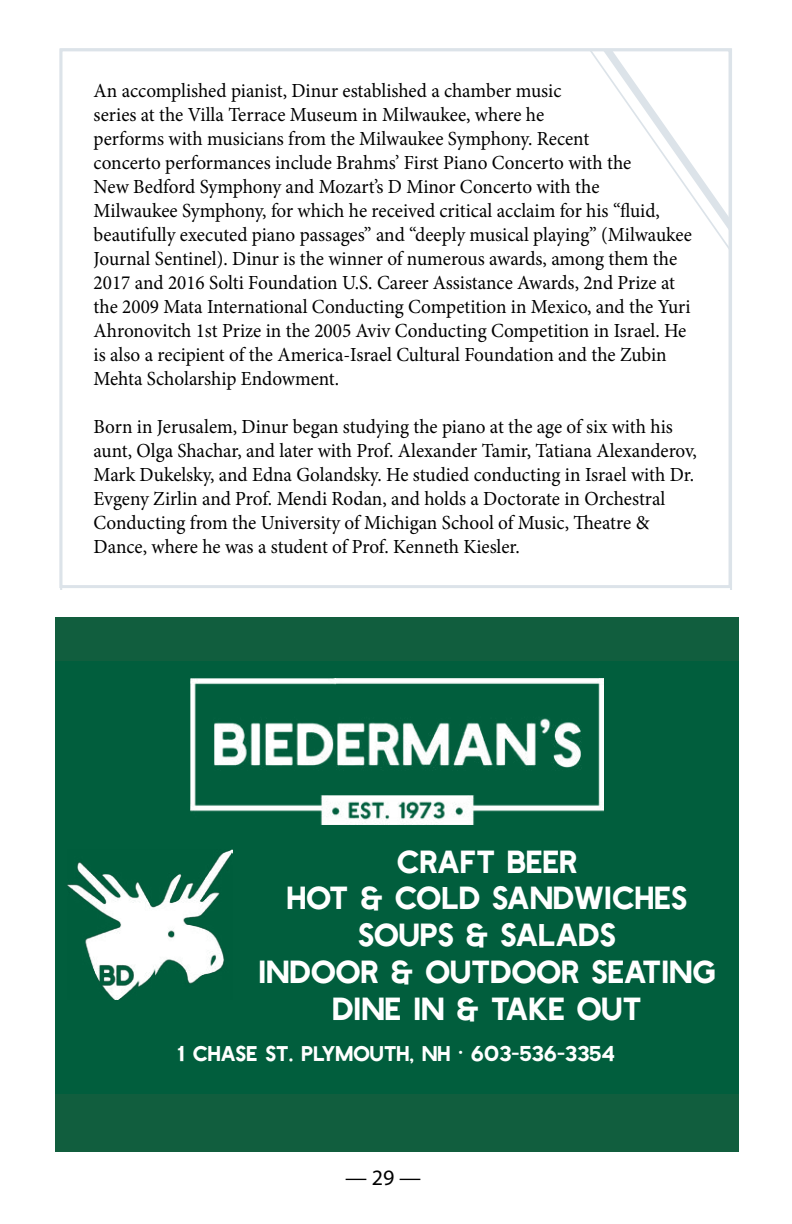
<style>
.page{position:relative;width:792px;height:1224px;background:#fff}
.page>*{position:absolute;margin:0;border:0;box-sizing:border-box;transform-origin:0 0}
.t1{font:29.4px/36.8px "Heinberg";color:#fff;text-align:center}
.t2{font:22px "Myriad";color:#000}
.t3{font:20px/24px "Minion Pro";letter-spacing:-.005em;color:#000;scale:.96 1}
.t4{font:19.6px "Heinberg";color:#fff}
</style>
<div class="page">
<svg style="left:591px;top:52px;width:137px;height:196px"></svg>
<div style="left:59px;top:48px;width:673px;height:540px;border:3px solid #dce3e9"></div>
<div style="left:55px;top:618px;width:684px;height:534px;background:#115e3e"></div>
<div style="left:55px;top:661px;width:684px;height:432px;background:#015e3d"></div>
<img style="left:191px;top:679px;width:413px;height:145px">
<img style="left:68px;top:849px;width:165px;height:151px">
<p class="t3" style="left:94px;top:79px;width:625px">An accomplished pianist, Dinur established a chamber music<br>series at the Villa Terrace Museum in Milwaukee, where he<br>performs with musicians from the Milwaukee Symphony. Recent<br>concerto performances include Brahms’ First Piano Concerto with the<br>New Bedford Symphony and Mozart’s D Minor Concerto with the<br>Milwaukee Symphony, for which he received critical acclaim for his “fluid, beautifully executed piano passages” and “deeply musical playing” (Milwaukee Journal Sentinel). Dinur is the winner of numerous awards, among them the 2017 and 2016 Solti Foundation U.S. Career Assistance Awards, 2nd Prize at the 2009 Mata International Conducting Competition in Mexico, and the Yuri Ahronovitch 1st Prize in the 2005 Aviv Conducting Competition in Israel. He is also a recipient of the America-Israel Cultural Foundation and the Zubin Mehta Scholarship Endowment.</p>
<p class="t3" style="left:94px;top:415px;width:630px">Born in Jerusalem, Dinur began studying the piano at the age of six with his aunt, Olga Shachar, and later with Prof. Alexander Tamir, Tatiana Alexanderov, Mark Dukelsky, and Edna Golandsky. He studied conducting in Israel with Dr.<br>Evgeny Zirlin and Prof. Mendi Rodan, and holds a Doctorate in Orchestral Conducting from the University of Michigan School of Music, Theatre &amp; Dance, where he was a student of Prof. Kenneth Kiesler.</p>
<h1 class="t1" style="left:259px;top:842px;width:459px">CRAFT BEER<br>HOT &amp; COLD SANDWICHES<br>SOUPS &amp; SALADS<br>INDOOR &amp; OUTDOOR SEATING<br>DINE IN &amp; TAKE OUT</h1>
<p class="t4" style="left:179px;top:1039px;width:439px">1 CHASE ST. PLYMOUTH, NH • 603-536-3354</p>
<p class="t2" style="left:345px;top:1166px;width:77px">— 29 —</p>
</div>
